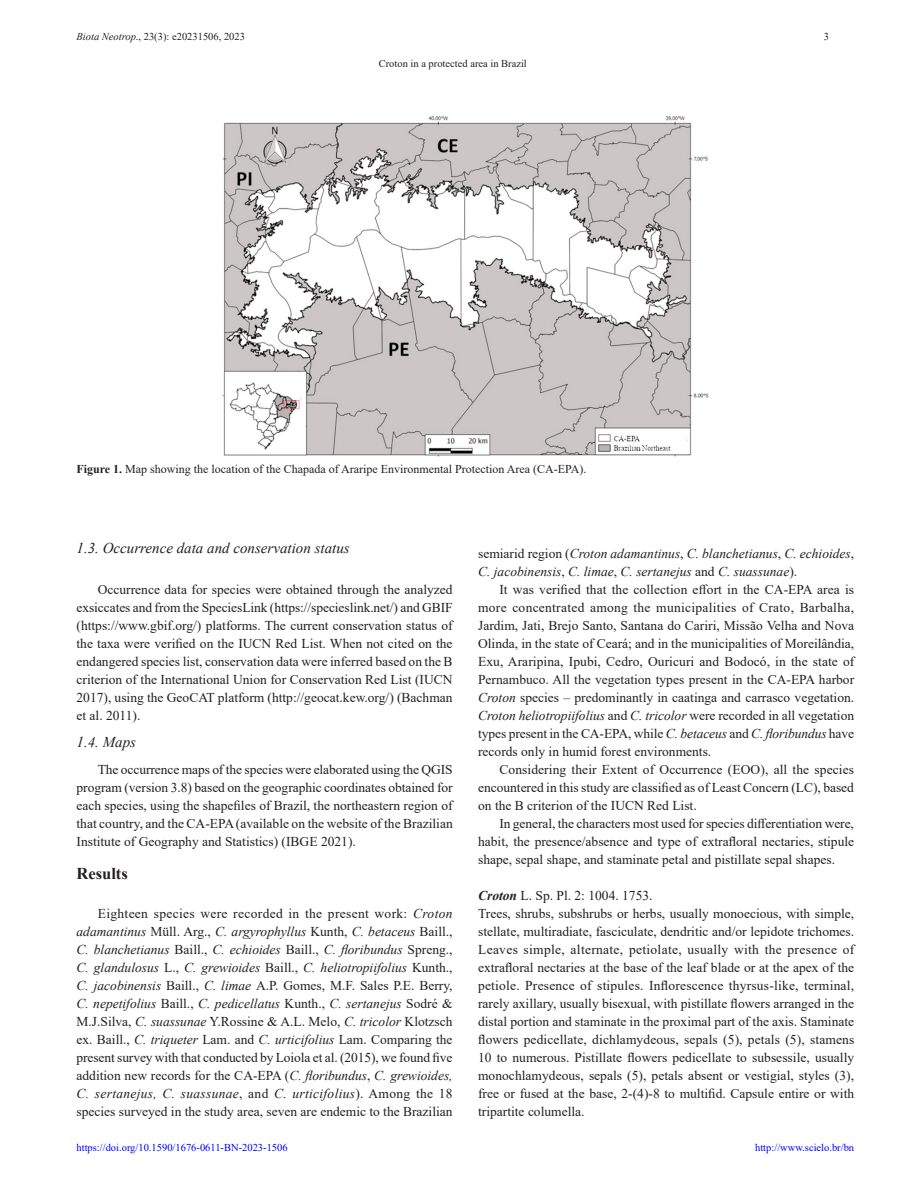
<style>
.page{position:relative;width:918px;height:1188px;background:#fff}
.page>*{position:absolute;margin:0;border:0;box-sizing:border-box;transform-origin:0 0}
.t1{font:700 16.5px "Times New Roman";color:#231f20}
.t2{font:italic 15px "Times New Roman";color:#231f20}
.corpo{font:13.5px/18px "Times New Roman";color:#231f20;text-align:justify}
.corpo-2{font:italic 13.5px/18px "Times New Roman";color:#231f20}
.legenda{font:12px "Times New Roman";color:#231f20}
.t3{font:10.5px "Times New Roman";color:#00f}
.t4{font:10.5px "Times New Roman";color:#231f20}
.s1{font-style:italic}
.s2{font-weight:700}
.s3{font-style:normal}
.s4{font-weight:700;font-style:italic}
</style>
<div class="page">
<img style="left:222px;top:116px;width:486px;height:340px">
<p class="t4" style="left:77px;top:29px;width:170px"><span class="s1">Biota Neotrop</span>., 23(3): e20231506, 2023</p>
<p class="t4" style="left:379px;top:56px;width:150px">Croton in a protected area in Brazil</p>
<p class="legenda" style="left:77px;top:461px;width:511px"><span class="s2">Figure 1.</span> Map showing the location of the Chapada of Araripe Environmental Protection Area (CA-EPA).</p>
<p class="t4" style="left:824px;top:29px;width:7px">3</p>
<p class="t2" style="left:77px;top:538px;width:275px">1.3. Occurrence data and conservation status</p>
<p class="corpo" style="left:77px;top:580px;width:378px;text-indent:21px">Occurrence data for species were obtained through the analyzed exsiccates and from the SpeciesLink (https://specieslink.net/) and GBIF (https://www.gbif.org/) platforms. The current conservation status of the taxa were verified on the IUCN Red List. When not cited on the endangered species list, conservation data were inferred based on the B criterion of the International Union for Conservation Red List (IUCN 2017), using the GeoCAT platform (http://geocat.kew.org/) (Bachman et al. 2011).</p>
<p class="t2" style="left:77px;top:731px;width:61px">1.4. Maps</p>
<p class="corpo" style="left:77px;top:760px;width:378px;text-indent:21px">The occurrence maps of the species were elaborated using the QGIS program (version 3.8) based on the geographic coordinates obtained for each species, using the shapefiles of Brazil, the northeastern region of that country, and the CA-EPA (available on the website of the Brazilian Institute of Geography and Statistics) (IBGE 2021).</p>
<p class="t1" style="left:77px;top:861px;width:53px">Results</p>
<p class="corpo" style="left:77px;top:904px;width:378px;text-indent:21px">Eighteen species were recorded in the present work: <span class="s1">Croton adamantinus</span> Müll. Arg., <span class="s1">C. argyrophyllus</span> Kunth, <span class="s1">C. betaceus</span> Baill., <span class="s1">C. blanchetianus</span> Baill., <span class="s1">C. echioides</span> Baill., <span class="s1">C. floribundus</span> Spreng., <span class="s1">C. glandulosus</span> L., <span class="s1">C. grewioides</span> Baill., <span class="s1">C. heliotropiifolius</span> Kunth., <span class="s1">C. jacobinensis</span> Baill., <span class="s1">C. limae</span> A.P. Gomes, M.F. Sales P.E. Berry, <span class="s1">C. nepetifolius</span> Baill., <span class="s1">C. pedicellatus</span> Kunth., <span class="s1">C. sertanejus</span> Sodré &amp; M.J.Silva, <span class="s1">C. suassunae</span> Y.Rossine &amp; A.L. Melo, <span class="s1">C. tricolor</span> Klotzsch ex. Baill., <span class="s1">C. triqueter</span> Lam. and <span class="s1">C. urticifolius</span> Lam. Comparing the present survey with that conducted by Loiola et al. (2015), we found five addition new records for the CA-EPA (<span class="s1">C. floribundus</span>, <span class="s1">C. grewioides, C. sertanejus, C. suassunae</span>, and <span class="s1">C. urticifolius</span>). Among the 18 species surveyed in the study area, seven are endemic to the Brazilian</p>
<p class="corpo-2" style="left:478px;top:544px;width:378px"><span class="s3">semiarid region (</span>Croton adamantinus<span class="s3">,</span> C. blanchetianus<span class="s3">,</span> C. echioides<span class="s3">,<br></span>C. jacobinensis<span class="s3">,</span> C. limae<span class="s3">,</span> C. sertanejus <span class="s3">and</span> C. suassunae<span class="s3">).</span></p>
<p class="corpo" style="left:478px;top:580px;width:378px;text-indent:21px">It was verified that the collection effort in the CA-EPA area is more concentrated among the municipalities of Crato, Barbalha, Jardim, Jati, Brejo Santo, Santana do Cariri, Missão Velha and Nova Olinda, in the state of Ceará; and in the municipalities of Moreilândia, Exu, Araripina, Ipubi, Cedro, Ouricuri and Bodocó, in the state of Pernambuco. All the vegetation types present in the CA-EPA harbor <span class="s1">Croton</span> species – predominantly in caatinga and carrasco vegetation.<br><span class="s1">Croton heliotropiifolius</span> and <span class="s1">C. tricolor</span> were recorded in all vegetation types present in the CA-EPA, while <span class="s1">C. betaceus</span> and <span class="s1">C. floribundus</span> have records only in humid forest environments.</p>
<p class="corpo" style="left:478px;top:760px;width:377px;text-indent:21px">Considering their Extent of Occurrence (EOO), all the species encountered in this study are classified as of Least Concern (LC), based on the B criterion of the IUCN Red List.</p>
<p class="corpo" style="left:478px;top:814px;width:378px;text-indent:21px">In general, the characters most used for species differentiation were, habit, the presence/absence and type of extrafloral nectaries, stipule shape, sepal shape, and staminate petal and pistillate sepal shapes.</p>
<p class="corpo" style="left:478px;top:886px;width:176px"><span class="s4">Croton</span> L. Sp. Pl. 2: 1004. 1753.</p>
<p class="corpo" style="left:478px;top:904px;width:378px">Trees, shrubs, subshrubs or herbs, usually monoecious, with simple, stellate, multiradiate, fasciculate, dendritic and/or lepidote trichomes.<br>Leaves simple, alternate, petiolate, usually with the presence of extrafloral nectaries at the base of the leaf blade or at the apex of the petiole. Presence of stipules. Inflorescence thyrsus-like, terminal, rarely axillary, usually bisexual, with pistillate flowers arranged in the distal portion and staminate in the proximal part of the axis. Staminate flowers pedicellate, dichlamydeous, sepals (5), petals (5), stamens 10 to numerous. Pistillate flowers pedicellate to subsessile, usually monochlamydeous, sepals (5), petals absent or vestigial, styles (3), free or fused at the base, 2-(4)-8 to multifid. Capsule entire or with tripartite columella.</p>
<p class="t3" style="left:77px;top:1140px;width:213px">https://doi.org/10.1590/1676-0611-BN-2023-1506</p>
<p class="t3" style="left:755px;top:1140px;width:101px">http://www.scielo.br/bn</p>
</div>
